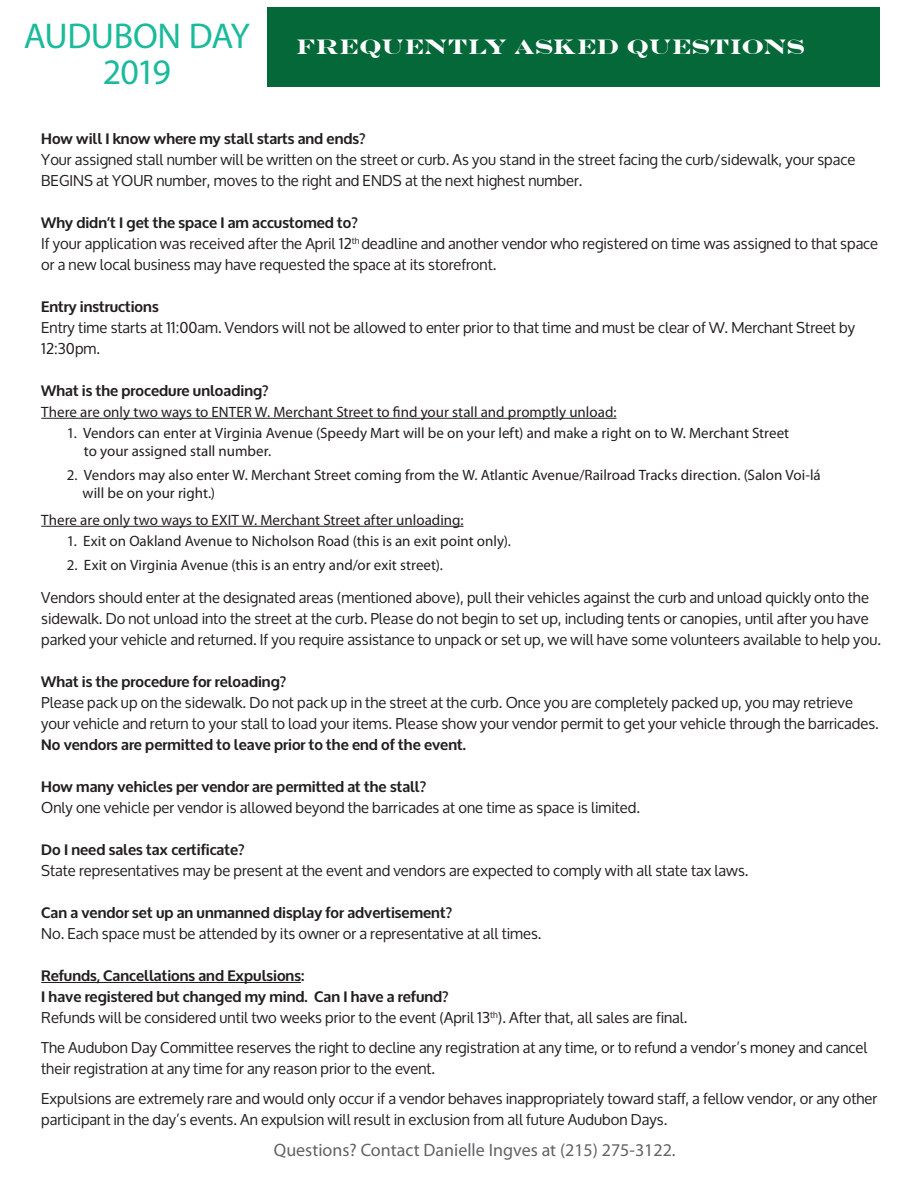
<style>
.page{position:relative;width:918px;height:1188px;background:#fff}
.page>*{position:absolute;margin:0;border:0;box-sizing:border-box;transform-origin:0 0}
.t1{font:36px/36px "Myriad Pro";letter-spacing:-.025em;color:#1aba9a;text-align:center}
.Welcome{font:700 21px "Engravers";letter-spacing:-.005em;color:#fff}
.t2{font:18px "Myriad Pro";color:#636366}
.t3{font:15px/21px "Oxygen";color:#231f20}
.About_Text{font:15px/18px "Myriad Pro";color:#231f20}
.t4{font:700 15px "Oxygen";color:#231f20}
.s1{font-weight:700}
</style>
<div class="page">
<hr style="left:41px;top:418px;width:576px;height:1px;background:#231f20">
<hr style="left:41px;top:526px;width:423px;height:1px;background:#231f20">
<hr style="left:41px;top:982px;width:260px;height:1px;background:#231f20">
<div style="left:268px;top:7px;width:612px;height:80px;background:#056839"></div>
<p class="t1" style="left:24px;top:18px;width:228px">AUDUBON DAY<br>2019</p>
<p class="Welcome" style="left:296px;top:35px;width:510px">FREQUENTLY ASKED QUESTIONS</p>
<p class="t4" style="left:41px;top:129px;width:326px">How will I know where my stall starts and ends?</p>
<p class="t3" style="left:41px;top:149px;width:816px">Your assigned stall number will be written on the street or curb. As you stand in the street facing the curb/sidewalk, your space<br>BEGINS at YOUR number, moves to the right and ENDS at the next highest number.</p>
<p class="t4" style="left:41px;top:213px;width:318px">Why didn’t I get the space I am accustomed to?</p>
<p class="t3" style="left:41px;top:233px;width:838px">If your application was received after the April 12<sup>th</sup> deadline and another vendor who registered on time was assigned to that space or a new local business may have requested the space at its storefront.</p>
<p class="t4" style="left:41px;top:297px;width:119px">Entry instructions</p>
<p class="t3" style="left:41px;top:317px;width:815px">Entry time starts at 11:00am. Vendors will not be allowed to enter prior to that time and must be clear of W. Merchant Street by<br>12:30pm.</p>
<p class="t4" style="left:41px;top:381px;width:229px">What is the procedure unloading?</p>
<p class="About_Text" style="left:41px;top:403px;width:577px">There are only two ways to ENTER W. Merchant Street to find your stall and promptly unload:</p>
<p class="About_Text" style="left:84px;top:424px;width:707px;text-indent:-17px">1. Vendors can enter at Virginia Avenue (Speedy Mart will be on your left) and make a right on to W. Merchant Street to your assigned stall number.</p>
<p class="About_Text" style="left:83px;top:466px;width:740px;text-indent:-16px">2. Vendors may also enter W. Merchant Street coming from the W. Atlantic Avenue/Railroad Tracks direction. (Salon Voi-lá will be on your right.)</p>
<p class="About_Text" style="left:41px;top:511px;width:424px">There are only two ways to EXIT W. Merchant Street after unloading:</p>
<p class="About_Text" style="left:67px;top:532px;width:446px">1. Exit on Oakland Avenue to Nicholson Road (this is an exit point only).</p>
<p class="About_Text" style="left:67px;top:556px;width:378px">2. Exit on Virginia Avenue (this is an entry and/or exit street).</p>
<p class="t3" style="left:41px;top:587px;width:841px">Vendors should enter at the designated areas (mentioned above), pull their vehicles against the curb and unload quickly onto the sidewalk. Do not unload into the street at the curb. Please do not begin to set up, including tents or canopies, until after you have parked your vehicle and returned. If you require assistance to unpack or set up, we will have some volunteers available to help you.</p>
<p class="t4" style="left:41px;top:672px;width:247px">What is the procedure for reloading?</p>
<p class="t3" style="left:41px;top:692px;width:839px">Please pack up on the sidewalk. Do not pack up in the street at the curb. Once you are completely packed up, you may retrieve your vehicle and return to your stall to load your items. Please show your vendor permit to get your vehicle through the barricades.<br><span class="s1">No vendors are permitted to leave prior to the end of the event.</span></p>
<p class="t4" style="left:41px;top:777px;width:387px">How many vehicles per vendor are permitted at the stall?</p>
<p class="t3" style="left:41px;top:797px;width:600px">Only one vehicle per vendor is allowed beyond the barricades at one time as space is limited.</p>
<p class="t4" style="left:41px;top:840px;width:205px">Do I need sales tax certificate?</p>
<p class="t3" style="left:41px;top:860px;width:709px">State representatives may be present at the event and vendors are expected to comply with all state tax laws.</p>
<p class="t4" style="left:41px;top:903px;width:412px">Can a vendor set up an unmanned display for advertisement?</p>
<p class="t3" style="left:41px;top:923px;width:502px">No. Each space must be attended by its owner or a representative at all times.</p>
<p class="t4" style="left:41px;top:966px;width:265px">Refunds, Cancellations and Expulsions:</p>
<p class="t4" style="left:41px;top:987px;width:409px">I have registered but changed my mind. Can I have a refund?</p>
<p class="t3" style="left:41px;top:1007px;width:648px">Refunds will be considered until two weeks prior to the event (April 13<sup>th</sup>). After that, all sales are final.</p>
<p class="t3" style="left:41px;top:1037px;width:828px">The Audubon Day Committee reserves the right to decline any registration at any time, or to refund a vendor’s money and cancel their registration at any time for any reason prior to the event.</p>
<p class="t3" style="left:41px;top:1088px;width:838px">Expulsions are extremely rare and would only occur if a vendor behaves inappropriately toward staff, a fellow vendor, or any other participant in the day’s events. An expulsion will result in exclusion from all future Audubon Days.</p>
<p class="t2" style="left:274px;top:1139px;width:403px">Questions? Contact Danielle Ingves at (215) 275-3122.</p>
</div>
